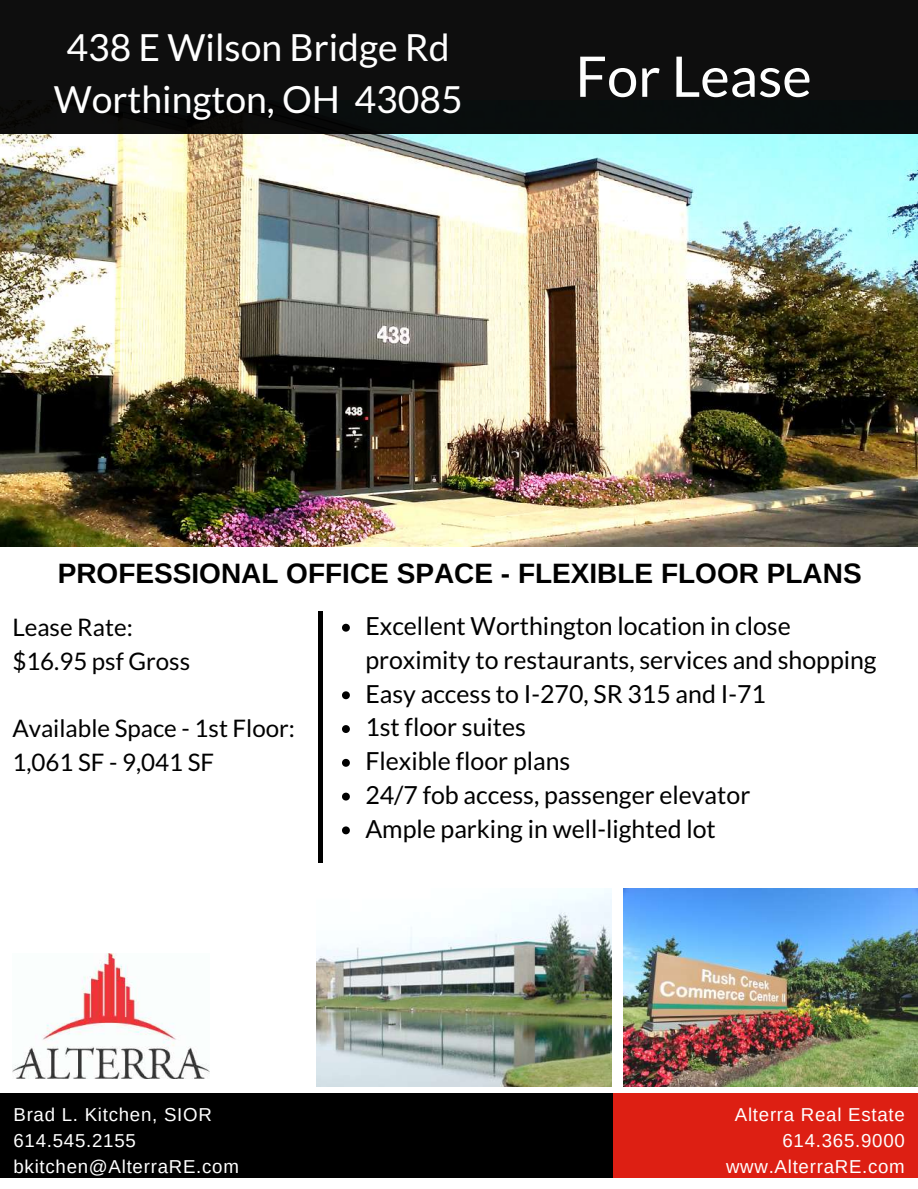
<style>
.page{position:relative;width:918px;height:1189px;background:#fff}
.page>*{position:absolute;margin:0;border:0;box-sizing:border-box;transform-origin:0 0}
.t1{font:55.95px "Lato";color:#fff}
.t2{font:37.35px/51.8px "Lato";color:#fff;text-align:center}
.t3{font:700 28.05px "Arimo";color:#000}
.t4{font:24.9px/33.8px "Lato";color:#000}
.t5{font:24.15px/33.8px "Lato";color:#000}
.t6{font:18.75px/25.8px "Arimo";letter-spacing:.04em;color:#fff}
</style>
<div class="page">
<img style="left:0;top:134px;width:918px;height:412px">
<div style="left:0;top:0;width:918px;height:134px;background:#0e0e0e"></div>
<div style="left:0;top:1092px;width:615px;height:85px;background:#000"></div>
<div style="left:613px;top:1092px;width:305px;height:85px;background:#dd1f13"></div>
<svg style="left:342px;top:623px;width:8px;height:8px"></svg>
<svg style="left:342px;top:691px;width:8px;height:8px"></svg>
<svg style="left:342px;top:725px;width:8px;height:7px"></svg>
<svg style="left:342px;top:758px;width:8px;height:8px"></svg>
<svg style="left:342px;top:792px;width:8px;height:8px"></svg>
<svg style="left:342px;top:826px;width:8px;height:8px"></svg>
<div style="left:318px;top:611px;width:5px;height:251px;background:#000"></div>
<img style="left:12px;top:953px;width:197px;height:125px">
<img style="left:316px;top:888px;width:296px;height:198px">
<img style="left:623px;top:888px;width:295px;height:198px">
<h2 class="t2" style="left:54px;top:20px;width:410px">438 E Wilson Bridge Rd<br>Worthington, OH 43085</h2>
<h1 class="t1" style="left:575px;top:42px;width:238px">For Lease</h1>
<p class="t3" style="left:58px;top:557px;width:805px">PROFESSIONAL OFFICE SPACE - FLEXIBLE FLOOR PLANS</p>
<p class="t5" style="left:12px;top:609px;width:179px">Lease Rate: $16.95 psf Gross</p>
<p class="t4" style="left:365px;top:608px;width:513px">Excellent Worthington location in close proximity to restaurants, services and shopping Easy access to I-270, SR 315 and I-71<br>1st floor suites<br>Flexible floor plans<br>24/7 fob access, passenger elevator<br>Ample parking in well-lighted lot</p>
<p class="t5" style="left:12px;top:711px;width:284px">Available Space - 1st Floor:<br>1,061 SF - 9,041 SF</p>
<p class="t6" style="left:14px;top:1101px;width:227px">Brad L. Kitchen, SIOR<br>614.545.2155 bkitchen@AlterraRE.com</p>
<p class="t6" style="left:726px;top:1101px;width:180px;text-align:right">Alterra Real Estate<br>614.365.9000 www.AlterraRE.com</p>
</div>
